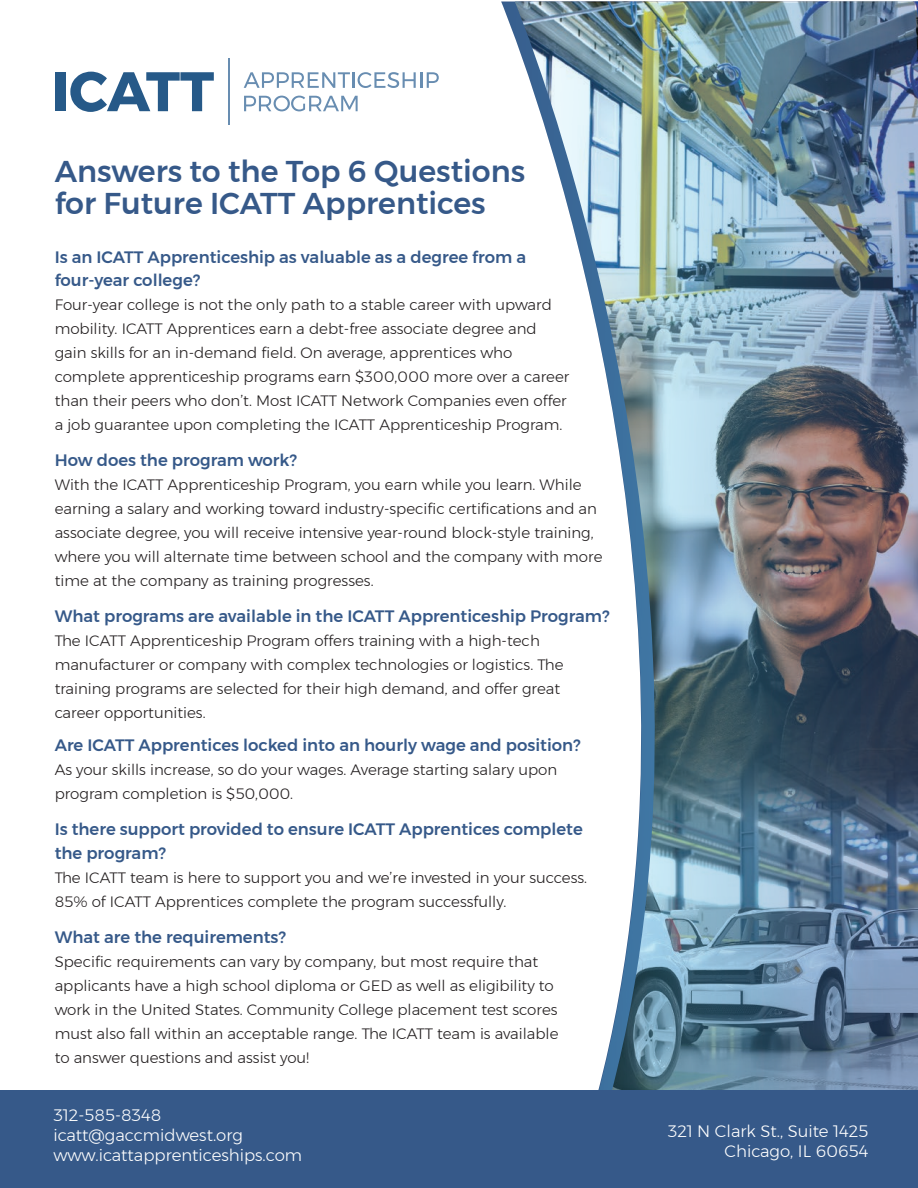
<style>
.page{position:relative;width:918px;height:1188px;background:#fff}
.page>*{position:absolute;margin:0;border:0;box-sizing:border-box;transform-origin:0 0}
.t1{font:500 30px/31.5px "Montserrat";color:#365989}
.t2{font:500 16.5px/22.5px "Montserrat";color:#365989}
.t3{font:300 16.5px/19.8px "Montserrat";color:#fff;text-align:right}
.t4{font:300 15px/24px "Montserrat";color:#231f20}
</style>
<div class="page">
<img style="left:502px;top:2px;width:416px;height:1089px">
<div style="left:0;top:1091px;width:918px;height:97px;background:#365989"></div>
<div style="left:55px;top:72px;width:10px;height:39px;background:#265988"></div>
<svg style="left:70px;top:72px;width:144px;height:40px"></svg>
<svg style="left:244px;top:72px;width:106px;height:16px"></svg>
<hr style="left:352px;top:72px;width:3px;height:16px;background:#688db1">
<svg style="left:358px;top:72px;width:81px;height:16px"></svg>
<svg style="left:244px;top:96px;width:114px;height:15px"></svg>
<hr style="left:229px;top:58px;width:1px;height:67px;background:#688db1">
<h1 class="t1" style="left:55px;top:156px;width:472px">Answers to the Top 6 Questions for Future ICATT Apprentices</h1>
<p class="t2" style="left:55px;top:246px;width:473px">Is an ICATT Apprenticeship as valuable as a degree from a four-year college?</p>
<p class="t4" style="left:55px;top:292px;width:516px">Four-year college is not the only path to a stable career with upward mobility. ICATT Apprentices earn a debt-free associate degree and gain skills for an in-demand field. On average, apprentices who complete apprenticeship programs earn $300,000 more over a career than their peers who don’t. Most ICATT Network Companies even offer a job guarantee upon completing the ICATT Apprenticeship Program.</p>
<p class="t2" style="left:55px;top:449px;width:244px">How does the program work?</p>
<p class="t4" style="left:55px;top:472px;width:549px">With the ICATT Apprenticeship Program, you earn while you learn. While earning a salary and working toward industry-specific certifications and an associate degree, you will receive intensive year-round block-style training, where you will alternate time between school and the company with more time at the company as training progresses.</p>
<p class="t2" style="left:55px;top:605px;width:556px">What programs are available in the ICATT Apprenticeship Program?</p>
<p class="t4" style="left:55px;top:628px;width:510px">The ICATT Apprenticeship Program offers training with a high-tech manufacturer or company with complex technologies or logistics. The training programs are selected for their high demand, and offer great career opportunities.</p>
<p class="t2" style="left:55px;top:734px;width:528px">Are ICATT Apprentices locked into an hourly wage and position?</p>
<p class="t4" style="left:55px;top:757px;width:504px">As your skills increase, so do your wages. Average starting salary upon program completion is $50,000.</p>
<p class="t2" style="left:55px;top:817px;width:530px;line-height:24px">Is there support provided to ensure ICATT Apprentices complete the program?</p>
<p class="t4" style="left:55px;top:865px;width:534px">The ICATT team is here to support you and we’re invested in your success.<br>85% of ICATT Apprentices complete the program successfully.</p>
<p class="t2" style="left:55px;top:926px;width:233px">What are the requirements?</p>
<p class="t4" style="left:55px;top:949px;width:505px">Specific requirements can vary by company, but most require that applicants have a high school diploma or GED as well as eligibility to work in the United States. Community College placement test scores must also fall within an acceptable range. The ICATT team is available to answer questions and assist you!</p>
<p class="t3" style="left:53px;top:1105px;width:250px;text-align:left">312-585-8348 icatt@gaccmidwest.org www.icattapprenticeships.com</p>
<p class="t3" style="left:668px;top:1121px;width:202px">321 N Clark St., Suite 1425<br>Chicago, IL 60654</p>
</div>
